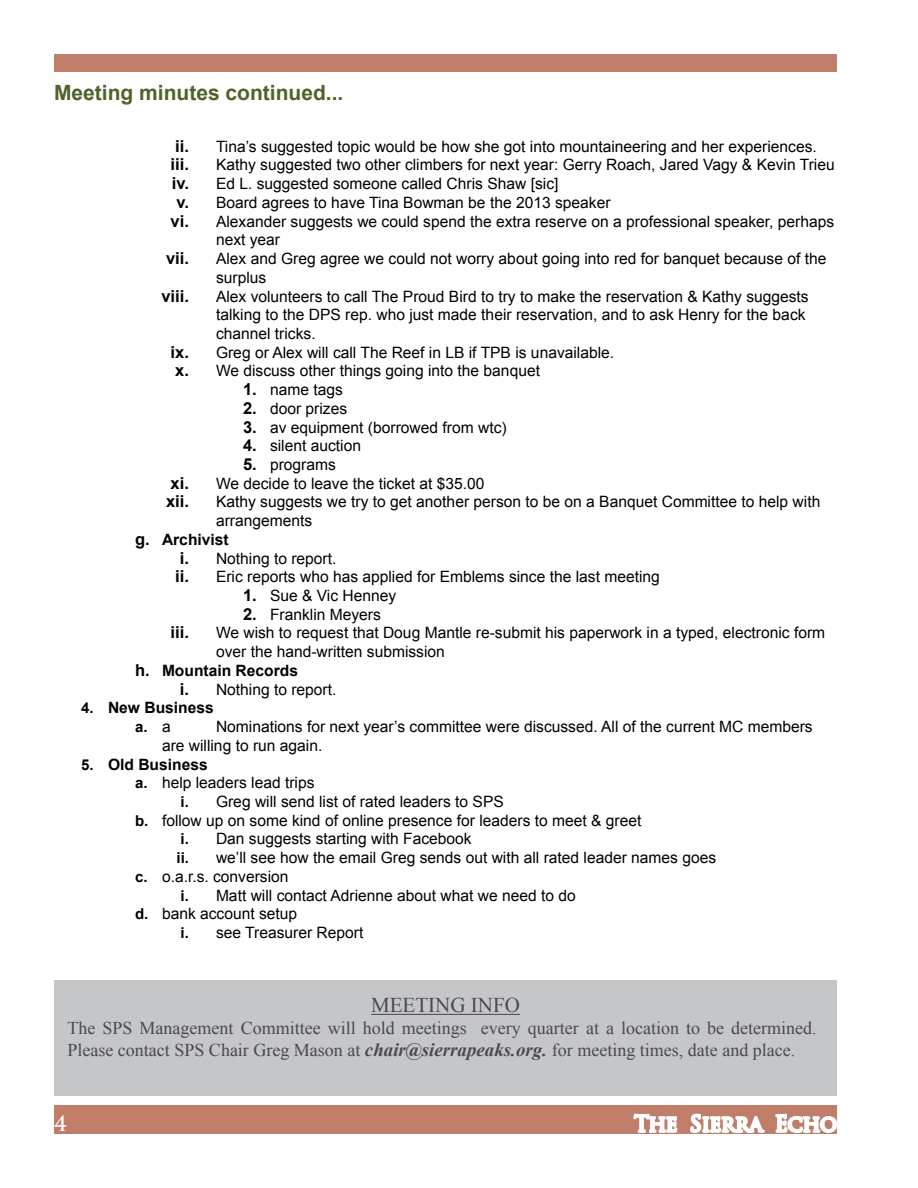
<style>
.page{position:relative;width:918px;height:1188px;background:#fff}
.page>*{position:absolute;margin:0;border:0;box-sizing:border-box;transform-origin:0 0}
.t1{font:700 21px "Arial";color:#4f6228}
.t2{font:21px "Times New Roman";color:#4a4a4d}
.t3{font:700 21px "Trajan Pro";color:#fff}
.t4{font:18px/22.5px "Times New Roman";color:#4a4a4d}
.t5{font:700 16.5px "Arial";color:#000}
.t6{font:15.6px/18.8px "Arial";color:#000}
.t7{font:700 15.6px "Arial";color:#000}
.t8{font:700 15px "Arial";color:#000}
.s1{font-weight:700;font-size:16.5px}
.s2{font-size:16.5px}
.s3{font-size:15px}
.s4{font-weight:400;font-size:15.6px}
.s5{font-weight:700;font-size:15px}
.s6{font-weight:700;font-style:italic;font-size:18.75px}
</style>
<div class="page">
<div style="left:54px;top:1106px;width:783px;height:28px;background:#c07d69"></div>
<svg style="left:632px;top:1105px;width:47px;height:28px"></svg>
<svg style="left:689px;top:1105px;width:77px;height:28px"></svg>
<svg style="left:774px;top:1105px;width:63px;height:28px"></svg>
<div style="left:54px;top:54px;width:783px;height:17px;background:#c07d69"></div>
<div style="left:54px;top:981px;width:783px;height:115px;background:#c4c6c8"></div>
<hr style="left:371px;top:1014px;width:149px;height:1px;background:#4a4a4d">
<h1 class="t1" style="left:54px;top:78px;width:291px">Meeting minutes continued...</h1>
<p class="t6" style="left:175px;top:137px;width:643px"><span class="s1">ii.</span> Tina’s suggested topic would be how she got into mountaineering and her experiences.</p>
<p class="t5" style="left:171px;top:154px;width:20px">iii.</p>
<p class="t6" style="left:216px;top:156px;width:620px">Kathy suggested two other climbers for next year: Gerry Roach, Jared Vagy &amp; Kevin Trieu</p>
<p class="t6" style="left:172px;top:175px;width:388px"><span class="s1">iv.</span> Ed L. suggested someone called Chris Shaw [sic]</p>
<p class="t6" style="left:176px;top:193px;width:436px"><span class="s1">v.</span> Board agrees to have Tina Bowman be the 2013 speaker</p>
<p class="t6" style="left:171px;top:212px;width:665px"><span class="s1">vi.</span> Alexander suggests we could spend the extra reserve on a professional speaker, perhaps</p>
<p class="t6" style="left:216px;top:231px;width:66px">next year</p>
<p class="t5" style="left:166px;top:247px;width:24px">vii.</p>
<p class="t6" style="left:216px;top:249px;width:612px">Alex and Greg agree we could not worry about going into red for banquet because of the surplus</p>
<p class="t5" style="left:161px;top:285px;width:29px">viii.</p>
<p class="t6" style="left:216px;top:287px;width:594px">Alex volunteers to call The Proud Bird to try to make the reservation &amp; Kathy suggests</p>
<p class="t6" style="left:216px;top:306px;width:591px">talking to the DPS rep. who just made their reservation, and to ask Henry for the back</p>
<p class="t6" style="left:216px;top:324px;width:101px">channel tricks.</p>
<p class="t6" style="left:171px;top:343px;width:445px"><span class="s1">ix.</span> Greg or Alex will call The Reef in LB if TPB is unavailable.</p>
<p class="t6" style="left:175px;top:362px;width:366px"><span class="s1">x.</span> We discuss other things going into the banquet</p>
<p class="t6" style="left:243px;top:380px;width:101px"><span class="s1">1.</span> name tags</p>
<p class="t6" style="left:243px;top:399px;width:106px"><span class="s1">2.</span> door prizes</p>
<p class="t6" style="left:243px;top:418px;width:265px"><span class="s1">3.</span> av equipment (borrowed from wtc)</p>
<p class="t6" style="left:243px;top:437px;width:120px"><span class="s1">4.</span> silent auction</p>
<p class="t6" style="left:171px;top:455px;width:315px;text-indent:72px"><span class="s1">5.</span> programs<br><span class="s1">xi.</span> We decide to leave the ticket at $35.00</p>
<p class="t5" style="left:166px;top:491px;width:24px">xii.</p>
<p class="t6" style="left:216px;top:493px;width:606px">Kathy suggests we try to get another person to be on a Banquet Committee to help with</p>
<p class="t6" style="left:216px;top:511px;width:98px">arrangements</p>
<p class="t7" style="left:135px;top:529px;width:95px"><span class="s2">g.</span> Archivist</p>
<p class="t6" style="left:180px;top:549px;width:158px"><span class="s1">i.</span> Nothing to report.</p>
<p class="t6" style="left:175px;top:568px;width:486px"><span class="s1">ii.</span> Eric reports who has applied for Emblems since the last meeting</p>
<p class="t6" style="left:243px;top:586px;width:155px"><span class="s1">1.</span> Sue &amp; Vic Henney</p>
<p class="t6" style="left:243px;top:605px;width:139px"><span class="s1">2.</span> Franklin Meyers</p>
<p class="t5" style="left:171px;top:622px;width:20px">iii.</p>
<p class="t6" style="left:216px;top:624px;width:611px">We wish to request that Doug Mantle re-submit his paperwork in a typed, electronic form</p>
<p class="t6" style="left:216px;top:643px;width:230px">over the hand-written submission</p>
<p class="t7" style="left:135px;top:660px;width:165px"><span class="s2">h.</span> Mountain Records</p>
<p class="t6" style="left:180px;top:680px;width:158px"><span class="s1">i.</span> Nothing to report.</p>
<p class="t7" style="left:81px;top:697px;width:134px"><span class="s3">4.</span> New Business</p>
<p class="t8" style="left:135px;top:717px;width:37px">a. <span class="s4">a</span></p>
<p class="t6" style="left:162px;top:717px;width:652px;text-indent:54px">Nominations for next year’s committee were discussed. All of the current MC members are willing to run again.</p>
<p class="t7" style="left:81px;top:754px;width:128px"><span class="s3">5.</span> Old Business</p>
<p class="t6" style="left:135px;top:774px;width:181px"><span class="s5">a.</span> help leaders lead trips</p>
<p class="t6" style="left:181px;top:792px;width:325px"><span class="s5">i.</span> Greg will send list of rated leaders to SPS</p>
<p class="t6" style="left:135px;top:811px;width:508px"><span class="s5">b.</span> follow up on some kind of online presence for leaders to meet &amp; greet</p>
<p class="t6" style="left:181px;top:830px;width:293px"><span class="s5">i.</span> Dan suggests starting with Facebook</p>
<p class="t6" style="left:176px;top:848px;width:541px"><span class="s5">ii.</span> we’ll see how the email Greg sends out with all rated leader names goes</p>
<p class="t6" style="left:135px;top:867px;width:155px"><span class="s5">c.</span> o.a.r.s. conversion</p>
<p class="t6" style="left:181px;top:886px;width:397px"><span class="s5">i.</span> Matt will contact Adrienne about what we need to do</p>
<p class="t6" style="left:135px;top:905px;width:164px"><span class="s5">d.</span> bank account setup</p>
<p class="t6" style="left:181px;top:923px;width:184px"><span class="s5">i.</span> see Treasurer Report</p>
<h1 class="t2" style="left:371px;top:991px;width:58px">Meeting</h1>
<h1 class="t2" style="left:471px;top:991px;width:13px">info</h1>
<p class="t4" style="left:68px;top:1016px;width:751px">The SPS Management Committee will hold meetings every quarter at a location to be determined.<br>Please contact SPS Chair Greg Mason at <span class="s6">chair@sierrapeaks.org.</span> for meeting times, date and place.</p>
<h1 class="t3" style="left:54px;top:1111px;width:14px">4</h1>
</div>
